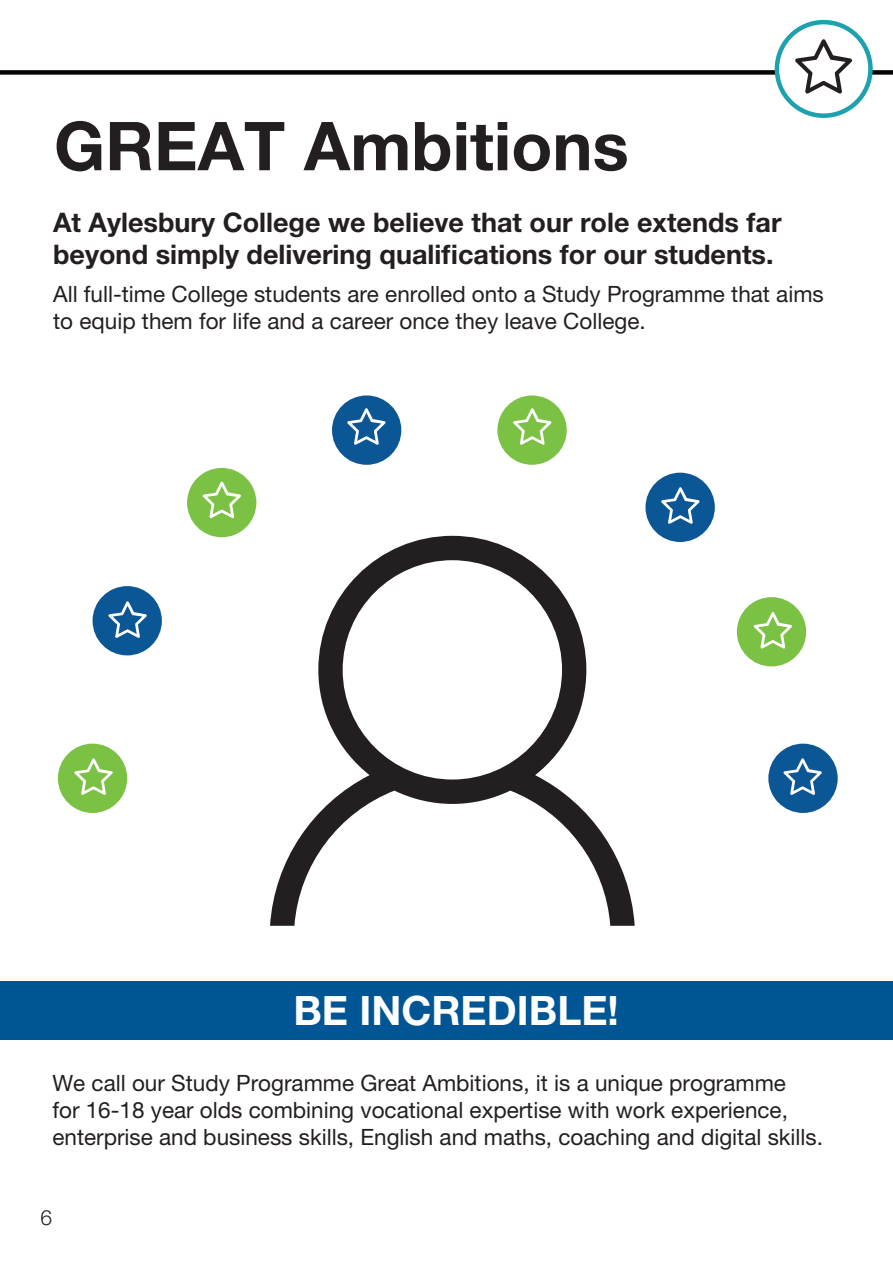
<style>
.page{position:relative;width:893px;height:1263px;background:#fff}
.page>*{position:absolute;margin:0;border:0;box-sizing:border-box;transform-origin:0 0}
.t1{font:700 67.5px "Helvetica Neue LT Pro";color:#231f20}
.t2{font:700 40.5px "Helvetica Neue LT Pro";color:#fff}
.t3{font:700 27px/32.4px "Helvetica Neue LT Pro";color:#231f20}
.t4{font:22.5px/27px "Helvetica Neue LT Pro";color:#231f20}
.t5{font:300 21px "Helvetica Neue LT Pro";color:#231f20}
</style>
<div class="page">
<div style="left:0;top:70px;width:893px;height:5px;background:#040503"></div>
<div style="left:0;top:981px;width:893px;height:59px;background:#005594"></div>
<svg style="left:777px;top:22px;width:93px;height:94px"></svg>
<div style="left:775px;top:20px;width:98px;height:98px;border:4px solid #1da1ac;border-radius:50%"></div>
<svg style="left:795px;top:39px;width:57px;height:55px"></svg>
<div style="left:332px;top:395px;width:69px;height:70px;background:#0b5695;border-radius:50%"></div>
<div style="left:768px;top:744px;width:70px;height:69px;background:#0b5695;border-radius:50%"></div>
<div style="left:58px;top:744px;width:69px;height:69px;background:#7bc144;border-radius:50%"></div>
<div style="left:187px;top:468px;width:69px;height:69px;background:#7bc144;border-radius:50%"></div>
<div style="left:645px;top:473px;width:70px;height:69px;background:#0b5695;border-radius:50%"></div>
<div style="left:93px;top:586px;width:69px;height:69px;background:#0b5695;border-radius:50%"></div>
<div style="left:737px;top:597px;width:69px;height:69px;background:#7bc144;border-radius:50%"></div>
<div style="left:497px;top:395px;width:70px;height:70px;background:#7bc144;border-radius:50%"></div>
<svg style="left:270px;top:536px;width:365px;height:390px"></svg>
<svg style="left:783px;top:758px;width:39px;height:37px"></svg>
<svg style="left:754px;top:612px;width:38px;height:37px"></svg>
<svg style="left:661px;top:487px;width:39px;height:37px"></svg>
<svg style="left:513px;top:408px;width:38px;height:37px"></svg>
<svg style="left:347px;top:408px;width:39px;height:37px"></svg>
<svg style="left:203px;top:482px;width:38px;height:36px"></svg>
<svg style="left:108px;top:601px;width:39px;height:37px"></svg>
<svg style="left:74px;top:758px;width:39px;height:37px"></svg>
<p class="t1" style="left:54px;top:104px;width:576px">GREAT Ambitions</p>
<p class="t3" style="left:53px;top:205px;width:730px">At Aylesbury College we believe that our role extends far beyond simply delivering qualifications for our students.</p>
<p class="t4" style="left:53px;top:280px;width:772px">All full-time College students are enrolled onto a Study Programme that aims to equip them for life and a career once they leave College.</p>
<p class="t2" style="left:293px;top:986px;width:327px">BE INCREDIBLE!</p>
<p class="t4" style="left:52px;top:1069px;width:772px">We call our Study Programme Great Ambitions, it is a unique programme<br>for 16-18 year olds combining vocational expertise with work experience, enterprise and business skills, English and maths, coaching and digital skills.</p>
<p class="t5" style="left:40px;top:1204px;width:13px">6</p>
</div>
